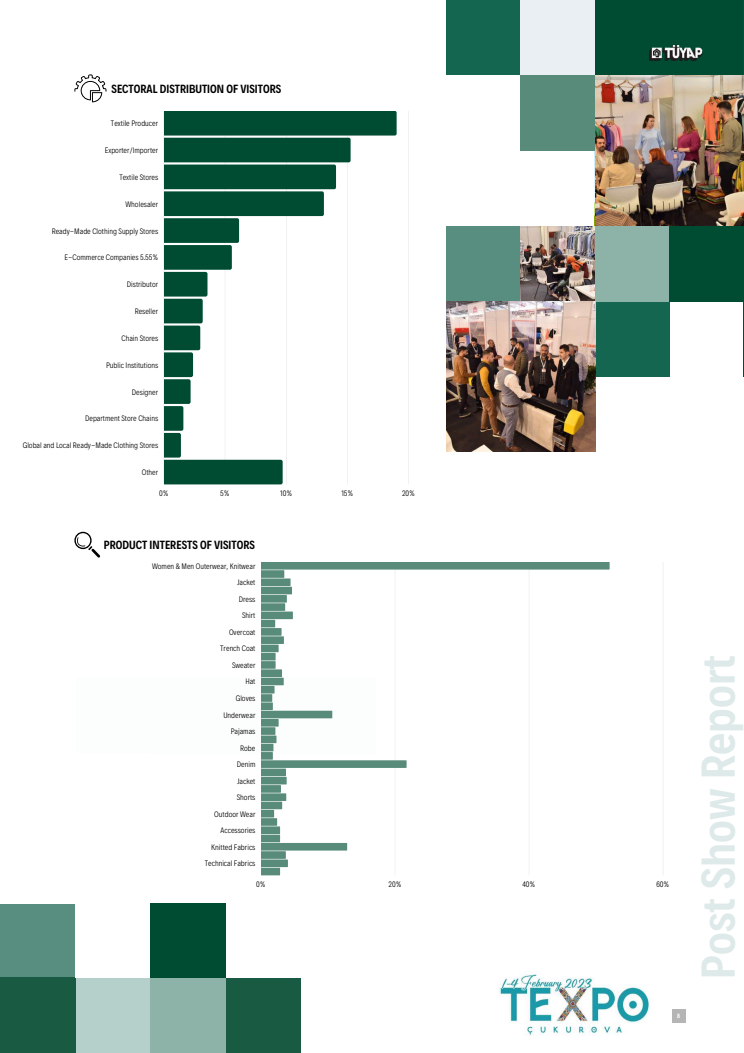
<style>
.page{position:relative;width:744px;height:1053px;background:#fff}
.page>*{position:absolute;margin:0;border:0;box-sizing:border-box;transform-origin:0 0}
.t1{font:600 48px "Decalotype";color:#deeae9}
.t2{font:600 12px "Decalotype";color:#000}
.t3{font:300 8.04px/16.5px "Decalotype";color:#000;text-align:right}
.t4{font:600 6.16px "Decalotype";color:#fff}
</style>
<div class="page">
<div style="left:0;top:903px;width:75px;height:74px;background:#588e80"></div>
<div style="left:226px;top:977px;width:75px;height:75px;background:#195b42"></div>
<div style="left:75px;top:977px;width:75px;height:75px;background:#b5cfca"></div>
<div style="left:150px;top:977px;width:76px;height:75px;background:#8db2a8"></div>
<div style="left:0;top:977px;width:75px;height:75px;background:#195b42"></div>
<div style="left:150px;top:903px;width:76px;height:74px;background:#004c33"></div>
<svg style="left:261px;top:562px;width:349px;height:313px"></svg>
<svg style="left:74px;top:531px;width:26px;height:26px"></svg>
<div style="left:672px;top:1009px;width:13px;height:13px;background:#b5b5b5"></div>
<div style="left:446px;top:0;width:75px;height:75px;background:#146651"></div>
<div style="left:595px;top:0;width:74px;height:75px;background:#004c33"></div>
<div style="left:669px;top:0;width:75px;height:75px;background:#004c33"></div>
<hr style="left:743px;top:151px;width:1px;height:75px;background:#deeae9">
<div style="left:446px;top:226px;width:75px;height:75px;background:#588e80"></div>
<div style="left:521px;top:0;width:74px;height:75px;background:#e9eff2"></div>
<hr style="left:743px;top:0;width:1px;height:75px;background:#00543d">
<hr style="left:743px;top:301px;width:1px;height:75px;background:#004c33">
<div style="left:595px;top:301px;width:74px;height:75px;background:#146651"></div>
<div style="left:595px;top:226px;width:74px;height:75px;background:#8db2a8"></div>
<div style="left:669px;top:226px;width:75px;height:75px;background:#004c33"></div>
<div style="left:521px;top:75px;width:74px;height:76px;background:#588b79"></div>
<img style="left:521px;top:226px;width:74px;height:75px">
<img style="left:650px;top:45px;width:53px;height:15px">
<svg style="left:164px;top:111px;width:245px;height:373px"></svg>
<svg style="left:395px;top:111px;width:2px;height:24px"></svg>
<svg style="left:349px;top:138px;width:2px;height:24px"></svg>
<svg style="left:334px;top:164px;width:2px;height:25px"></svg>
<svg style="left:322px;top:191px;width:2px;height:25px"></svg>
<svg style="left:164px;top:218px;width:119px;height:266px"></svg>
<svg style="left:74px;top:74px;width:32px;height:28px"></svg>
<img style="left:595px;top:76px;width:149px;height:149px">
<img style="left:446px;top:301px;width:150px;height:150px">
<img style="left:499px;top:972px;width:151px;height:62px">
<h2 class="t2" style="left:112px;top:81px;width:171px">SECTORAL DISTRIBUTION OF VISITORS</h2>
<p class="t3" style="left:111px;top:115px;width:49px">Textile Producer</p>
<p class="t3" style="left:105px;top:141px;width:55px">Exporter/Importer</p>
<p class="t3" style="left:119px;top:168px;width:40px">Textile Stores</p>
<p class="t3" style="left:125px;top:195px;width:34px">Wholesaler</p>
<p class="t3" style="left:52px;top:222px;width:108px">Ready-Made Clothing Supply Stores</p>
<p class="t3" style="left:64px;top:249px;width:95px">E-Commerce Companies 5.55%</p>
<p class="t3" style="left:127px;top:275px;width:33px">Distributor</p>
<p class="t3" style="left:135px;top:302px;width:25px">Reseller</p>
<p class="t3" style="left:121px;top:329px;width:38px">Chain Stores</p>
<p class="t3" style="left:106px;top:356px;width:54px">Public Institutions</p>
<p class="t3" style="left:132px;top:383px;width:28px">Designer</p>
<p class="t3" style="left:85px;top:410px;width:75px">Department Store Chains</p>
<p class="t3" style="left:23px;top:436px;width:137px">Global and Local Ready-Made Clothing Stores</p>
<p class="t3" style="left:142px;top:463px;width:18px">Other</p>
<p class="t3" style="left:159px;top:484px;width:11px">0%</p>
<p class="t3" style="left:220px;top:484px;width:11px">5%</p>
<p class="t3" style="left:280px;top:484px;width:14px">10%</p>
<p class="t3" style="left:341px;top:484px;width:14px">15%</p>
<p class="t3" style="left:402px;top:484px;width:15px">20%</p>
<h2 class="t2" style="left:104px;top:537px;width:152px">PRODUCT INTERESTS OF VISITORS</h2>
<p class="t3" style="left:152px;top:557px;width:105px">Women &amp; Men Outerwear, Knitwear<br>Jacket<br>Dress<br>Shirt<br>Overcoat<br>Trench Coat<br>Sweater<br>Hat<br>Gloves<br>Underwear<br>Pajamas<br>Robe<br>Denim<br>Jacket<br>Shorts<br>Outdoor Wear<br>Accessories<br>Knitted Fabrics<br>Technical Fabrics</p>
<p class="t3" style="left:256px;top:875px;width:11px">0%</p>
<p class="t3" style="left:388px;top:875px;width:15px">20%</p>
<p class="t3" style="left:522px;top:875px;width:15px">40%</p>
<p class="t3" style="left:656px;top:875px;width:15px">60%</p>
<p class="t4" style="left:677px;top:1012px;width:4px">8</p>
<h1 class="t1" style="left:686px;top:978px;width:325px;rotate:-90deg">Post Show Report</h1>
</div>
